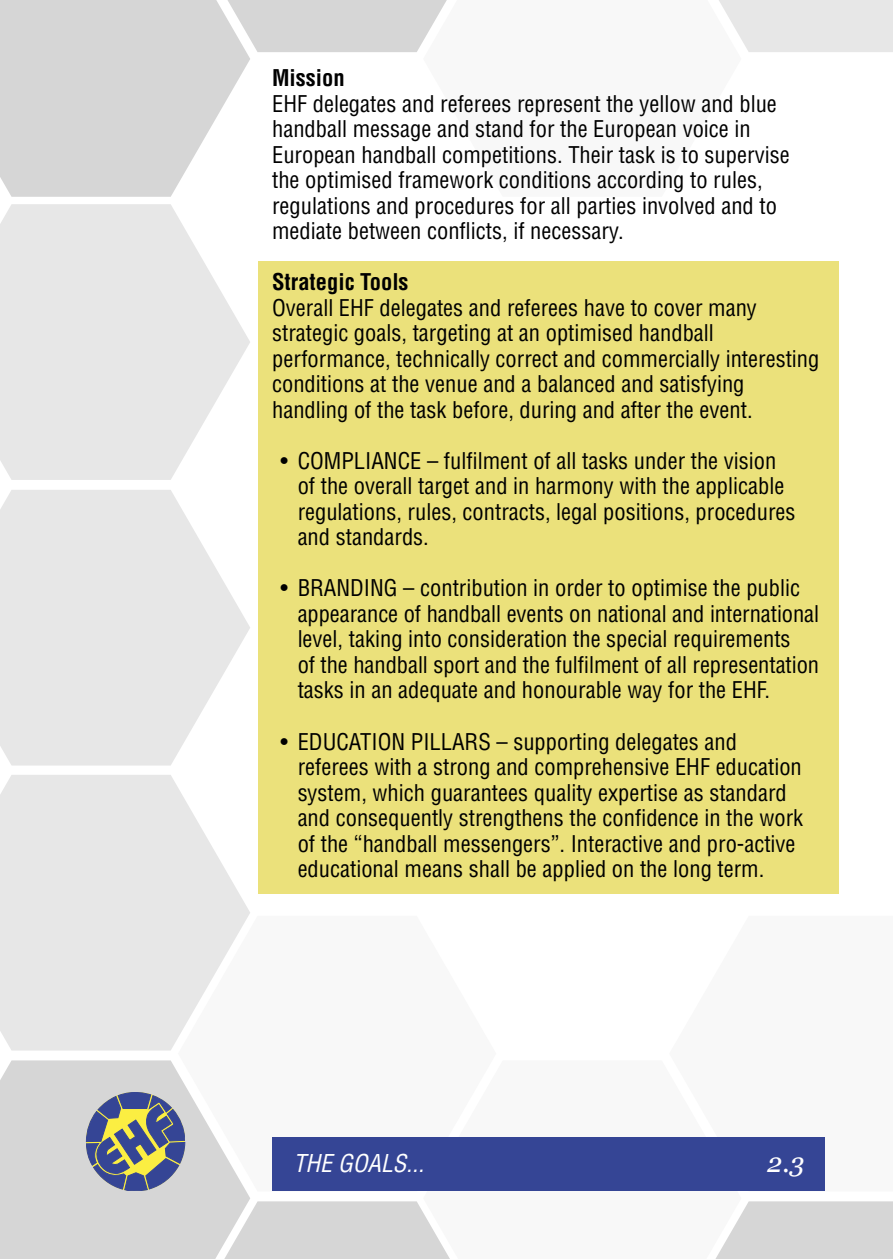
<style>
.page{position:relative;width:893px;height:1259px;background:#fff}
.page>*{position:absolute;margin:0;border:0;box-sizing:border-box;transform-origin:0 0}
.t1{font:italic 27px "Georgia";color:#fff}
.t2{font:italic condensed 24px "Helvetica";color:#fff}
.t3{font:condensed 22.5px/25.5px "Helvetica";color:#000}
.t4{font:700 condensed 22.5px "Helvetica";color:#000}
</style>
<div class="page">
<svg style="left:0;top:0;width:250px;height:197px;background:#dadada"></svg>
<svg style="left:0;top:204px;width:250px;height:276px;fill:#e7e7e7"></svg>
<svg style="left:0;top:490px;width:250px;height:275px;fill:#e7e7e7"></svg>
<div style="left:227px;top:0;width:196px;height:52px;background:#d6d6d6"></div>
<svg style="left:423px;top:0;width:24px;height:41px"></svg>
<svg style="left:719px;top:0;width:174px;height:52px;background:#e8e8e8"></svg>
<svg style="left:0;top:775px;width:250px;height:275px;background:#e9e9e9"></svg>
<div style="left:0;top:1060px;width:250px;height:199px;background:#d6d6d6"></div>
<svg style="left:178px;top:915px;width:72px;height:276px"></svg>
<div style="left:224px;top:1201px;width:199px;height:58px;background:#d6d6d6"></div>
<svg style="left:423px;top:1213px;width:27px;height:46px"></svg>
<svg style="left:715px;top:1201px;width:178px;height:58px;background:#d9d9d9"></svg>
<svg style="left:86px;top:1092px;width:99px;height:99px;background:#808690"></svg>
<div style="left:272px;top:1137px;width:553px;height:54px;background:#354595"></div>
<div style="left:259px;top:261px;width:580px;height:632px;background:#ebe17b"></div>
<p class="t4" style="left:272px;top:65px;width:74px">Mission</p>
<p class="t3" style="left:272px;top:91px;width:519px">EHF delegates and referees represent the yellow and blue handball message and stand for the European voice in European handball competitions. Their task is to supervise the optimised framework conditions according to rules, regulations and procedures for all parties involved and to mediate between conflicts, if necessary.</p>
<p class="t4" style="left:272px;top:268px;width:138px">Strategic Tools</p>
<p class="t3" style="left:272px;top:294px;width:549px">Overall EHF delegates and referees have to cover many strategic goals, targeting at an optimised handball performance, technically correct and commercially interesting conditions at the venue and a balanced and satisfying handling of the task before, during and after the event.</p>
<p class="t3" style="left:298px;top:447px;width:499px;text-indent:-17px">• COMPLIANCE – fulfilment of all tasks under the vision of the overall target and in harmony with the applicable regulations, rules, contracts, legal positions, procedures and standards.</p>
<p class="t3" style="left:298px;top:575px;width:523px;text-indent:-17px">• BRANDING – contribution in order to optimise the public appearance of handball events on national and international level, taking into consideration the special requirements<br>of the handball sport and the fulfilment of all representation tasks in an adequate and honourable way for the EHF.</p>
<p class="t3" style="left:298px;top:728px;width:507px;text-indent:-17px">• EDUCATION PILLARS – supporting delegates and referees with a strong and comprehensive EHF education system, which guarantees quality expertise as standard and consequently strengthens the confidence in the work of the “handball messengers”. Interactive and pro-active educational means shall be applied on the long term.</p>
<p class="t2" style="left:293px;top:1148px;width:132px">THE GOALS...</p>
<p class="t1" style="left:767px;top:1147px;width:39px">2.3</p>
</div>
